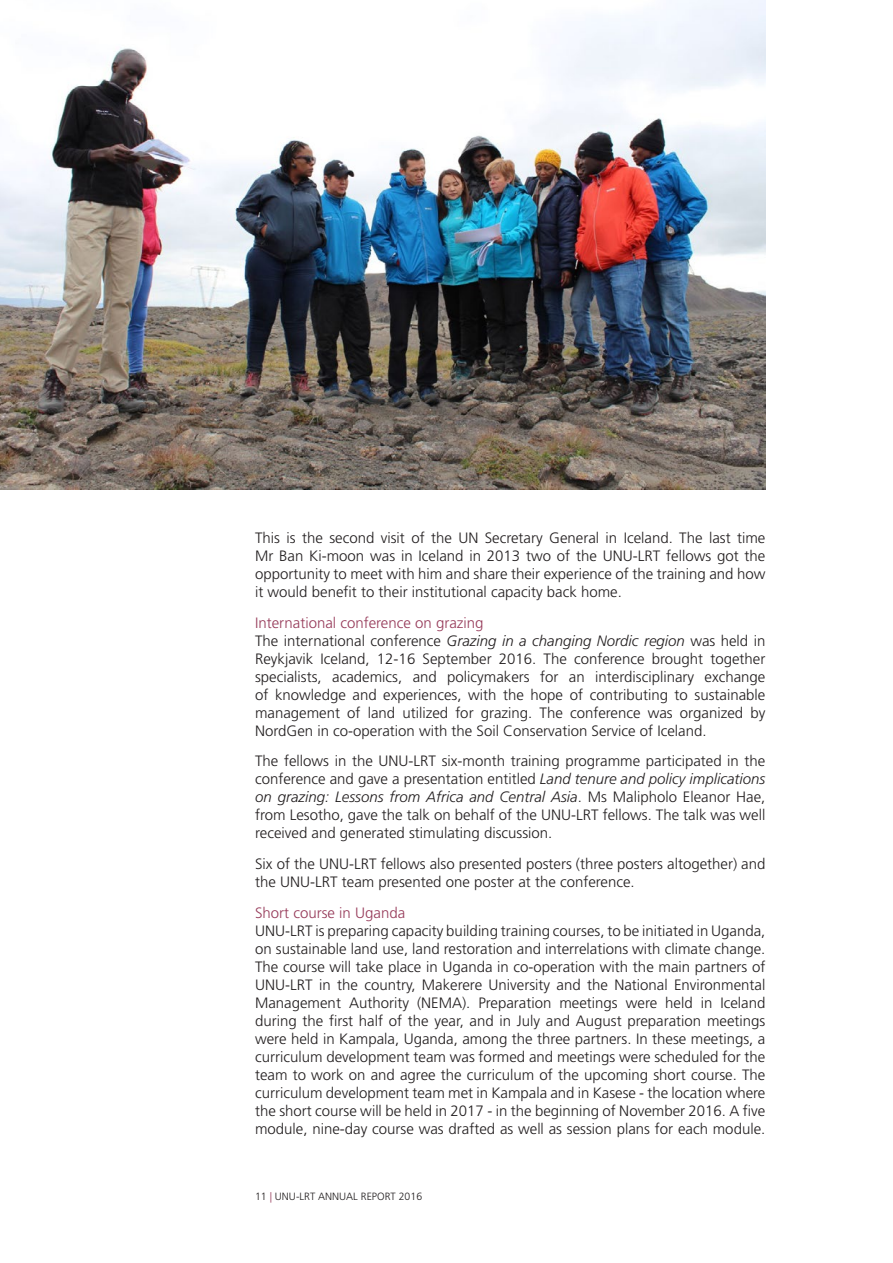
<style>
.page{position:relative;width:893px;height:1263px;background:#fff}
.page>*{position:absolute;margin:0;border:0;box-sizing:border-box;transform-origin:0 0}
.t1{font:300 15px/18px "Frutiger LT Std";color:#221e1f;text-align:justify}
.t2{font:300 15px "Frutiger LT Std";color:#963a59}
.t3{font:300 10.5px "Frutiger LT Std";color:#221e1f}
.s1{color:#963a59}
.s2{font-style:italic}
</style>
<div class="page">
<img style="left:0;top:0;width:765px;height:489px">
<p class="t1" style="left:255px;top:529px;width:512px">This is the second visit of the UN Secretary General in Iceland. The last time Mr Ban Ki-moon was in Iceland in 2013 two of the UNU-LRT fellows got the opportunity to meet with him and share their experience of the training and how it would benefit to their institutional capacity back home.</p>
<p class="t1" style="left:255px;top:614px;width:512px;text-align:left"><span class="s1">International conference on grazing<br></span>The international conference <span class="s2">Grazing in a changing Nordic region</span> was held in Reykjavik Iceland, 12-16 September 2016. The conference brought together specialists, academics, and policymakers for an interdisciplinary exchange of knowledge and experiences, with the hope of contributing to sustainable management of land utilized for grazing. The conference was organized by NordGen in co-operation with the Soil Conservation Service of Iceland.</p>
<p class="t1" style="left:255px;top:752px;width:512px">The fellows in the UNU-LRT six-month training programme participated in the conference and gave a presentation entitled <span class="s2">Land tenure and policy implications on grazing: Lessons from Africa and Central Asia</span>. Ms Malipholo Eleanor Hae, from Lesotho, gave the talk on behalf of the UNU-LRT fellows. The talk was well received and generated stimulating discussion.</p>
<p class="t1" style="left:255px;top:855px;width:512px">Six of the UNU-LRT fellows also presented posters (three posters altogether) and the UNU-LRT team presented one poster at the conference.</p>
<p class="t2" style="left:255px;top:904px;width:152px">Short course in Uganda</p>
<p class="t1" style="left:255px;top:922px;width:512px">UNU-LRT is preparing capacity building training courses, to be initiated in Uganda, on sustainable land use, land restoration and interrelations with climate change.<br>The course will take place in Uganda in co-operation with the main partners of UNU-LRT in the country, Makerere University and the National Environmental Management Authority (NEMA). Preparation meetings were held in Iceland during the first half of the year, and in July and August preparation meetings were held in Kampala, Uganda, among the three partners. In these meetings, a curriculum development team was formed and meetings were scheduled for the team to work on and agree the curriculum of the upcoming short course. The curriculum development team met in Kampala and in Kasese - the location where the short course will be held in 2017 - in the beginning of November 2016. A five module, nine-day course was drafted as well as session plans for each module.</p>
<p class="t3" style="left:255px;top:1190px;width:169px">11 <span class="s1">|</span> UNU-LRT ANNUAL REPORT 2016</p>
</div>
